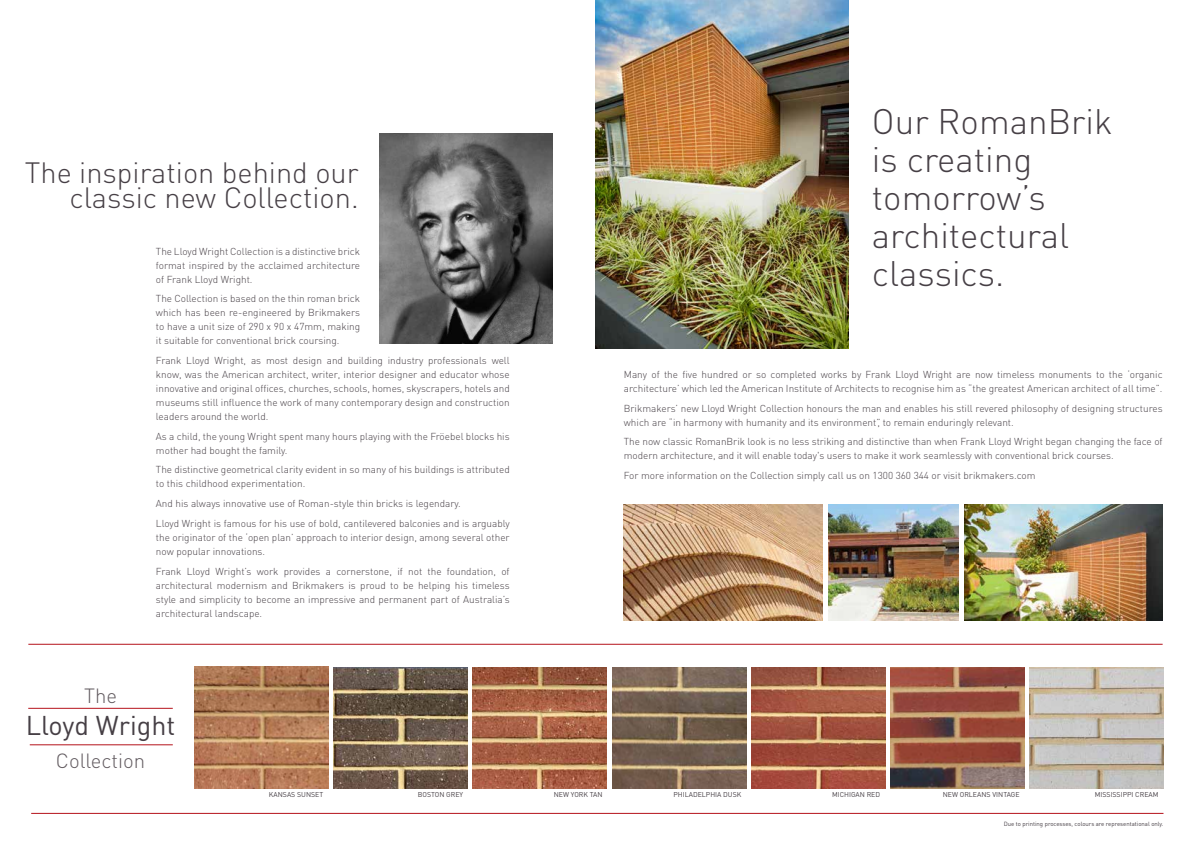
<style>
.page{position:relative;width:1191px;height:842px;background:#fff}
.page>*{position:absolute;margin:0;border:0;box-sizing:border-box;transform-origin:0 0}
.t1{font:300 35px/38px "DIN";color:#463f45}
.t2{font:300 29px/25px "DIN";color:#463f45;text-align:right}
.t3{font:26.8px "DIN";color:#463f45}
.t4{font:300 20.3px "DIN";color:#615a5f}
.t5{font:300 10px/14px "DIN";color:#463f45}
.t6{font:7px "DIN";color:#463f45}
.t7{font:6px "DIN";color:#463f45}
</style>
<div class="page">
<hr style="left:31px;top:813px;width:1132px;height:1px;background:#b5121b">
<hr style="left:28px;top:644px;width:1134px;height:1px;background:#b5121b">
<hr style="left:28px;top:708px;width:145px;height:1px;background:#b5121b">
<hr style="left:30px;top:745px;width:143px;height:1px;background:#b5121b">
<img style="left:380px;top:134px;width:172px;height:209px">
<img style="left:595px;top:0;width:253px;height:349px">
<img style="left:624px;top:505px;width:198px;height:116px">
<img style="left:964px;top:505px;width:198px;height:116px">
<img style="left:828px;top:505px;width:130px;height:116px">
<img style="left:751px;top:667px;width:134px;height:121px">
<img style="left:612px;top:667px;width:134px;height:121px">
<img style="left:334px;top:667px;width:134px;height:121px">
<img style="left:473px;top:667px;width:134px;height:121px">
<img style="left:195px;top:666px;width:134px;height:122px">
<img style="left:1029px;top:667px;width:134px;height:121px">
<img style="left:890px;top:667px;width:134px;height:121px">
<h2 class="t2" style="left:25px;top:159px;width:335px">The inspiration behind our classic new Collection.</h2>
<p class="t5" style="left:156px;top:244px;width:206px;text-align:justify">The Lloyd Wright Collection is a distinctive brick format inspired by the acclaimed architecture of Frank Lloyd Wright.</p>
<p class="t5" style="left:156px;top:291px;width:206px;text-align:justify">The Collection is based on the thin roman brick which has been re-engineered by Brikmakers to have a unit size of 290 x 90 x 47mm, making it suitable for conventional brick coursing.</p>
<p class="t5" style="left:156px;top:353px;width:355px;text-align:justify">Frank Lloyd Wright, as most design and building industry professionals well know, was the American architect, writer, interior designer and educator whose innovative and original offices, churches, schools, homes, skyscrapers, hotels and museums still influence the work of many contemporary design and construction leaders around the world.</p>
<p class="t5" style="left:156px;top:429px;width:355px">As a child, the young Wright spent many hours playing with the Fröebel blocks his mother had bought the family.</p>
<p class="t5" style="left:156px;top:462px;width:355px">The distinctive geometrical clarity evident in so many of his buildings is attributed to this childhood experimentation.</p>
<p class="t5" style="left:156px;top:493px;width:355px;line-height:19.7px">And his always innovative use of Roman-style thin bricks is legendary.<br>Lloyd Wright is famous for his use of bold, cantilevered balconies and is arguably</p>
<p class="t5" style="left:156px;top:530px;width:355px">the originator of the ‘open plan’ approach to interior design, among several other now popular innovations.</p>
<p class="t5" style="left:156px;top:563px;width:355px;text-align:justify">Frank Lloyd Wright’s work provides a cornerstone, if not the foundation, of architectural modernism and Brikmakers is proud to be helping his timeless style and simplicity to become an impressive and permanent part of Australia’s architectural landscape.</p>
<h1 class="t1" style="left:872px;top:101px;width:242px">Our RomanBrik is creating tomorrow’s architectural classics.</h1>
<p class="t5" style="left:624px;top:367px;width:540px">Many of the five hundred or so completed works by Frank Lloyd Wright are now timeless monuments to the ‘organic architecture’ which led the American Institute of Architects to recognise him as “the greatest American architect of all time”.</p>
<p class="t5" style="left:624px;top:401px;width:540px">Brikmakers’ new Lloyd Wright Collection honours the man and enables his still revered philosophy of designing structures which are “in harmony with humanity and its environment”, to remain enduringly relevant.</p>
<p class="t5" style="left:624px;top:434px;width:540px">The now classic RomanBrik look is no less striking and distinctive than when Frank Lloyd Wright began changing the face of modern architecture, and it will enable today's users to make it work seamlessly with conventional brick courses.</p>
<p class="t5" style="left:624px;top:468px;width:413px">For more information on the Collection simply call us on 1300 360 344 or visit brikmakers.com</p>
<h3 class="t4" style="left:84px;top:682px;width:34px">The</h3>
<h3 class="t3" style="left:26px;top:709px;width:151px">Lloyd Wright</h3>
<h3 class="t4" style="left:56px;top:747px;width:91px">Collection</h3>
<p class="t6" style="left:269px;top:790px;width:6px">kansas</p>
<p class="t6" style="left:297px;top:790px;width:28px">SUNSET</p>
<p class="t6" style="left:418px;top:790px;width:10px">Boston</p>
<p class="t6" style="left:446px;top:790px;width:18px">grey</p>
<p class="t6" style="left:554px;top:790px;width:26px">New york</p>
<p class="t6" style="left:590px;top:790px;width:5px">tan</p>
<p class="t6" style="left:673px;top:790px;width:10px">Philadelphia</p>
<p class="t6" style="left:723px;top:790px;width:20px">DusK</p>
<p class="t6" style="left:832px;top:790px;width:5px">michi</p>
<p class="t6" style="left:851px;top:790px;width:21px">gan red</p>
<p class="t6" style="left:942px;top:790px;width:78px">NEW ORLEANS VINTAGE</p>
<p class="t6" style="left:1094px;top:790px;width:65px">MISSISSIPPI CREAM</p>
<p class="t7" style="left:1003px;top:820px;width:161px">Due to printing processes, colours are representational only.</p>
</div>
